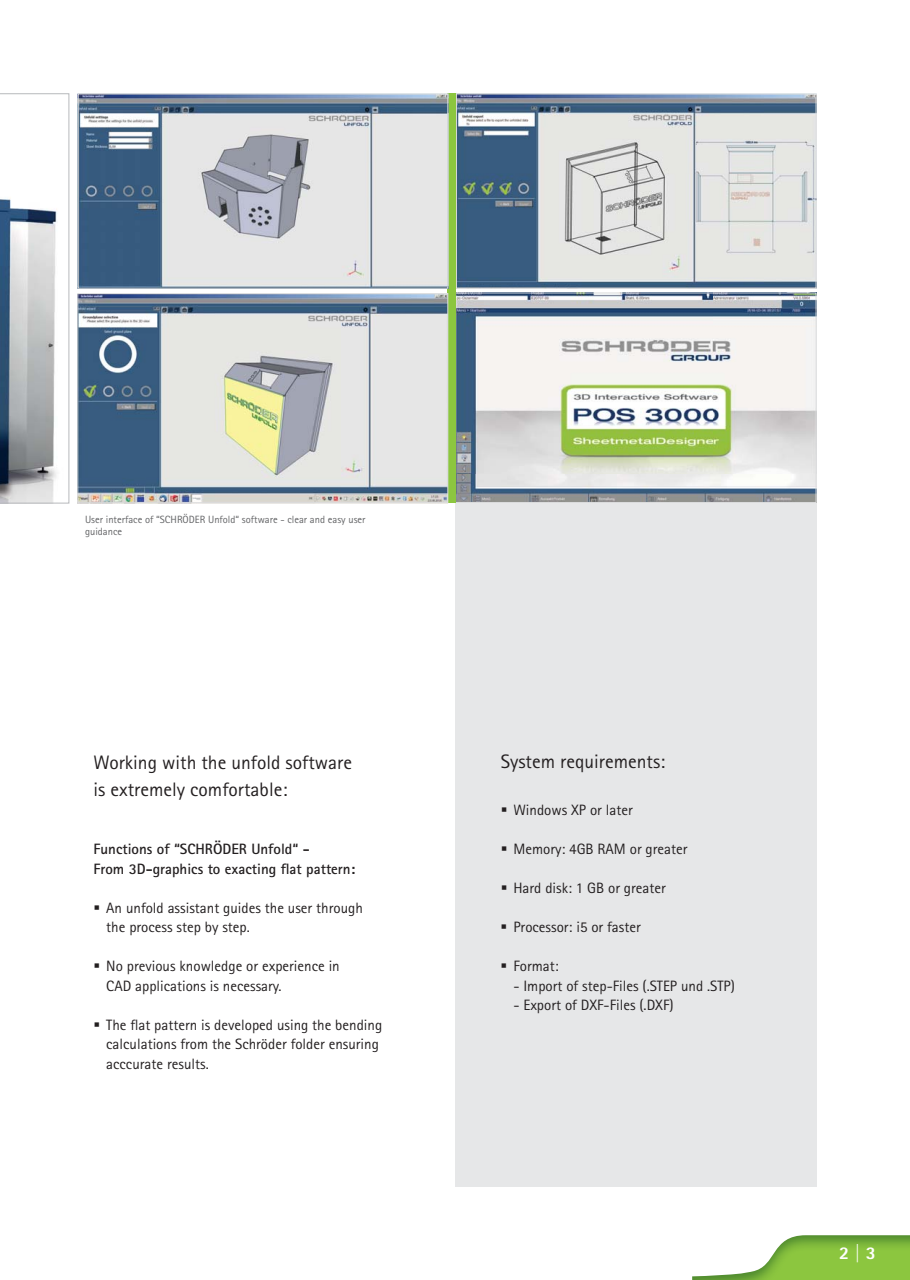
<style>
.page{position:relative;width:910px;height:1280px;background:#fff}
.page>*{position:absolute;margin:0;border:0;box-sizing:border-box;transform-origin:0 0}
.t1{font:19.5px/27px "Agfa Rotis Sans Serif";color:#231f20}
.t2{font:800 18px "Agfa Rotis Sans Serif";color:#fff}
.t3{font:15px/19.5px "Agfa Rotis Sans Serif";color:#231f20}
.t4{font:700 15px/19.5px "Agfa Rotis Sans Serif";color:#231f20}
.t5{font:10.5px/12.6px "Agfa Rotis Sans Serif";color:#636466}
</style>
<div class="page">
<div style="left:455px;top:475px;width:361px;height:711px;background:#e6e7e8"></div>
<img style="left:692px;top:1235px;width:218px;height:45px">
<img style="left:458px;top:96px;width:356px;height:191px">
<div style="left:456px;top:94px;width:360px;height:195px;border:1px solid #dcddde"></div>
<img style="left:457px;top:295px;width:357px;height:206px">
<div style="left:455px;top:293px;width:361px;height:210px;border:1px solid #dcddde"></div>
<div style="left:448px;top:94px;width:8px;height:409px;background:#8cc63f"></div>
<img style="left:79px;top:295px;width:367px;height:206px">
<img style="left:448px;top:295px;width:1px;height:208px">
<div style="left:77px;top:293px;width:371px;height:210px;border:1px solid #dcddde"></div>
<img style="left:80px;top:94px;width:369px;height:195px">
<div style="left:78px;top:94px;width:370px;height:195px;border:1px solid #dcddde"></div>
<svg style="left:0;top:94px;width:69px;height:409px"></svg>
<p class="t5" style="left:85px;top:514px;width:282px">User interface of “SCHRÖDER Unfold“ software - clear and easy user guidance</p>
<h1 class="t1" style="left:94px;top:750px;width:260px">Working with the unfold software is extremely comfortable:</h1>
<p class="t4" style="left:94px;top:841px;width:263px">Functions of “SCHRÖDER Unfold“ -<br>From 3D-graphics to exacting flat pattern:</p>
<p class="t3" style="left:106px;top:899px;width:258px">An unfold assistant guides the user through the process step by step.</p>
<p class="t3" style="left:106px;top:958px;width:235px">No previous knowledge or experience in<br>CAD applications is necessary.</p>
<p class="t3" style="left:106px;top:1016px;width:277px">The flat pattern is developed using the bending calculations from the Schröder folder ensuring acccurate results.</p>
<h1 class="t1" style="left:501px;top:750px;width:166px">System requirements:</h1>
<p class="t3" style="left:513px;top:802px;width:121px">Windows XP or later</p>
<p class="t3" style="left:513px;top:841px;width:176px">Memory: 4GB RAM or greater</p>
<p class="t3" style="left:513px;top:880px;width:154px">Hard disk: 1 GB or greater</p>
<p class="t3" style="left:513px;top:919px;width:129px">Processor: i5 or faster</p>
<p class="t3" style="left:513px;top:958px;width:47px">Format:</p>
<p class="t3" style="left:513px;top:977px;width:223px">- Import of step-Files (.STEP und .STP)</p>
<p class="t3" style="left:513px;top:997px;width:162px">- Export of DXF-Files (.DXF)</p>
<p class="t2" style="left:839px;top:1242px;width:38px">2 | 3</p>
</div>
